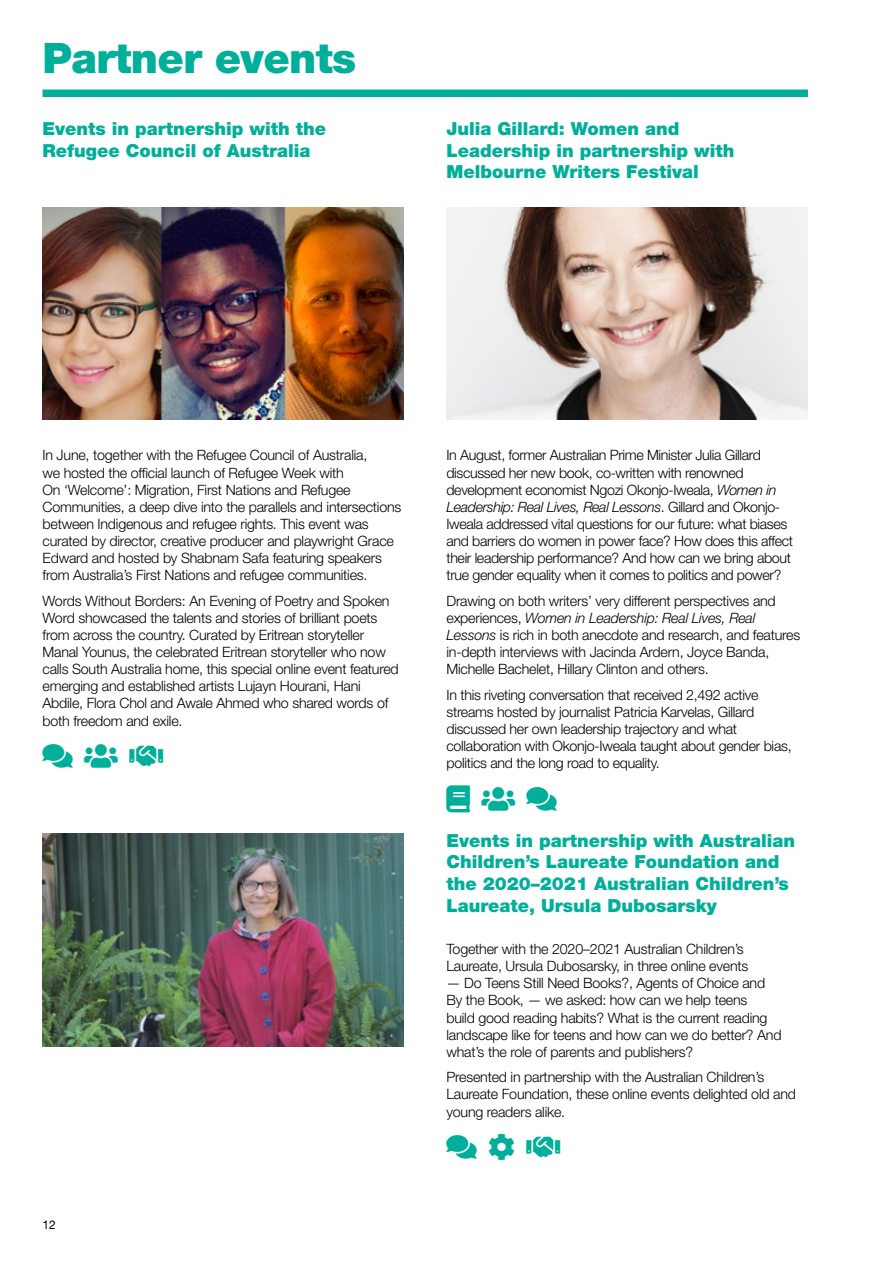
<style>
.page{position:relative;width:893px;height:1263px;background:#fff}
.page>*{position:absolute;margin:0;border:0;box-sizing:border-box;transform-origin:0 0}
.t1{font:900 42px "Helvetica Neue LT Std";letter-spacing:-.015em;color:#00af9a}
.t2{font:27px "Font Awesome 5 Pro Solid";color:#00af9a}
.t3{font:900 18px/21.6px "Helvetica Neue LT Std";color:#00af9a}
.t4{font:300 14.25px/17.1px "Helvetica Neue LT Std";letter-spacing:-.015em;color:#000}
.t5{font:12px "Helvetica Neue LT Std";color:#000}
.s1{font-style:italic}
</style>
<div class="page">
<div style="left:43px;top:90px;width:765px;height:7px;background:#00af9a"></div>
<img style="left:43px;top:207px;width:361px;height:213px">
<img style="left:446px;top:207px;width:362px;height:213px">
<img style="left:43px;top:834px;width:361px;height:212px">
<h1 class="t1" style="left:43px;top:32px;width:315px">Partner events</h1>
<p class="t3" style="left:43px;top:118px;width:285px">Events in partnership with the<br>Refugee Council of Australia</p>
<p class="t3" style="left:446px;top:118px;width:289px">Julia Gillard: Women and<br>Leadership in partnership with<br>Melbourne Writers Festival</p>
<p class="t4" style="left:43px;top:446px;width:360px">In June, together with the Refugee Council of Australia,<br>we hosted the official launch of Refugee Week with<br>On ‘Welcome’: Migration, First Nations and Refugee Communities, a deep dive into the parallels and intersections between Indigenous and refugee rights. This event was curated by director, creative producer and playwright Grace Edward and hosted by Shabnam Safa featuring speakers from Australia’s First Nations and refugee communities.</p>
<p class="t4" style="left:43px;top:592px;width:358px">Words Without Borders: An Evening of Poetry and Spoken Word showcased the talents and stories of brilliant poets from across the country. Curated by Eritrean storyteller Manal Younus, the celebrated Eritrean storyteller who now calls South Australia home, this special online event featured emerging and established artists Lujayn Hourani, Hani Abdile, Flora Chol and Awale Ahmed who shared words of both freedom and exile.</p>
<h2 class="t2" style="left:43px;top:743px;width:5px">□■▼▲</h2>
<h2 class="t2" style="left:129px;top:743px;width:5px">★■▲</h2>
<p class="t5" style="left:43px;top:1217px;width:15px">12</p>
<p class="t4" style="left:446px;top:446px;width:348px">In August, former Australian Prime Minister Julia Gillard discussed her new book, co-written with renowned development economist Ngozi Okonjo-Iweala, <span class="s1">Women in Leadership: Real Lives, Real Lessons</span>. Gillard and Okonjo-Iweala addressed vital questions for our future: what biases and barriers do women in power face? How does this affect their leadership performance? And how can we bring about true gender equality when it comes to politics and power?</p>
<p class="t4" style="left:446px;top:592px;width:355px">Drawing on both writers’ very different perspectives and experiences, <span class="s1">Women in Leadership: Real Lives, Real Lessons</span> is rich in both anecdote and research, and features in-depth interviews with Jacinda Ardern, Joyce Banda, Michelle Bachelet, Hillary Clinton and others.</p>
<p class="t4" style="left:446px;top:686px;width:347px">In this riveting conversation that received 2,492 active streams hosted by journalist Patricia Karvelas, Gillard discussed her own leadership trajectory and what collaboration with Okonjo-Iweala taught about gender bias, politics and the long road to equality.</p>
<h2 class="t2" style="left:446px;top:785px;width:43px">□□ ▲▲</h2>
<h2 class="t2" style="left:527px;top:785px;width:5px">□■▼▲</h2>
<p class="t3" style="left:446px;top:829px;width:350px">Events in partnership with Australian Children’s Laureate Foundation and the 2020–2021 Australian Children’s Laureate, Ursula Dubosarsky</p>
<p class="t4" style="left:446px;top:940px;width:303px">Together with the 2020–2021 Australian Children’s<br>Laureate, Ursula Dubosarsky, in three online events</p>
<p class="t4" style="left:446px;top:974px;width:337px">— Do Teens Still Need Books?, Agents of Choice and By the Book, — we asked: how can we help teens<br>build good reading habits? What is the current reading landscape like for teens and how can we do better? And what’s the role of parents and publishers?</p>
<p class="t4" style="left:446px;top:1068px;width:351px">Presented in partnership with the Australian Children’s<br>Laureate Foundation, these online events delighted old and young readers alike.</p>
<h2 class="t2" style="left:446px;top:1134px;width:5px">□■▼▲</h2>
<h2 class="t2" style="left:488px;top:1134px;width:44px">□ ★■▲</h2>
</div>
